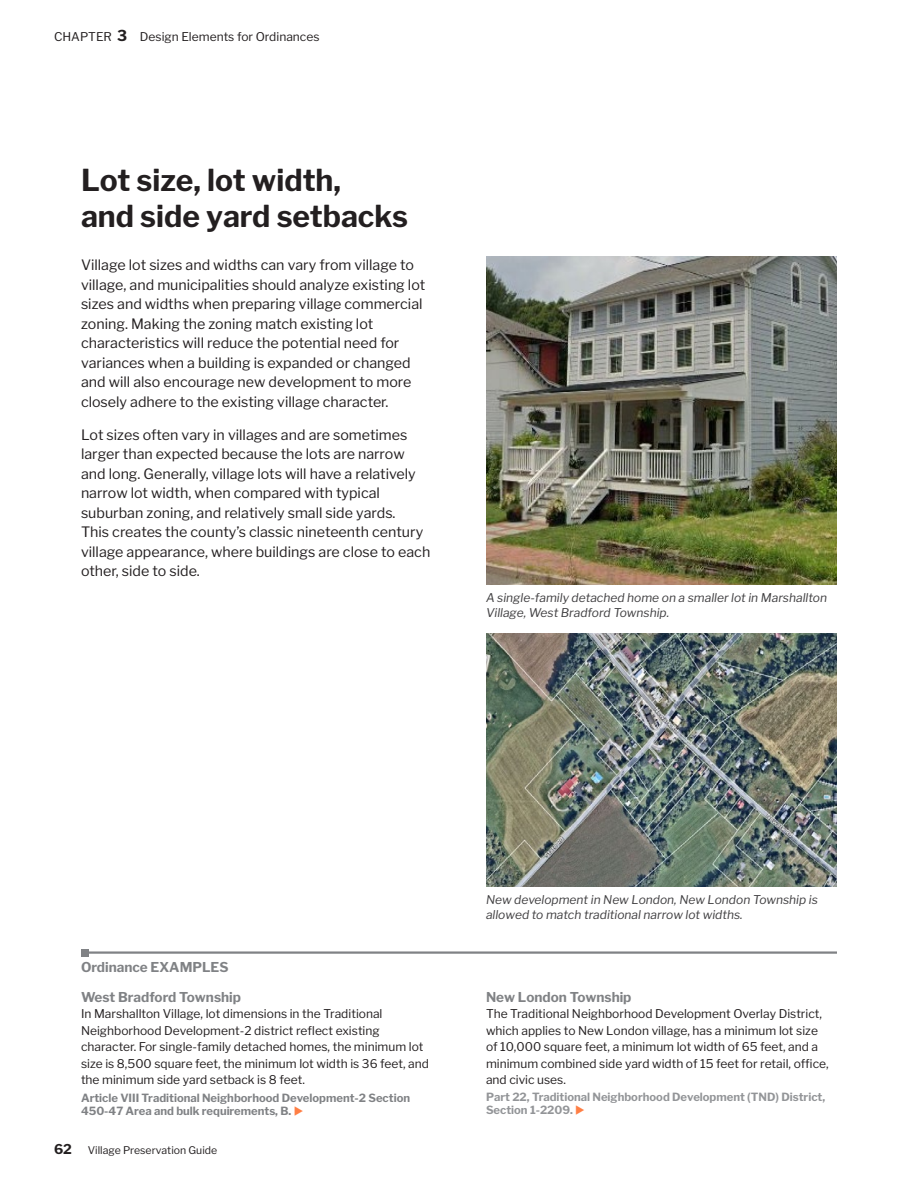
<style>
.page{position:relative;width:918px;height:1188px;background:#fff}
.page>*{position:absolute;margin:0;border:0;box-sizing:border-box;transform-origin:0 0}
.DG-_ch_3_big_header{font:700 30px "Libre Franklin";color:#231f20}
.Body_text{font:14.25px/19.5px "Libre Franklin";color:#231f20}
.Ordinance_description{font:700 13.5px "Libre Franklin";color:#808285}
.DG-_ch_3_headers_bottom_of_page{font:700 13.5px "Libre Franklin";color:#808285}
.t1{font:700 13.5px "Libre Franklin";color:#231f20}
.Ordinance_description-2{font:12px/16.5px "Libre Franklin";color:#231f20}
.DG-_Captions{font:italic 12px/15px "Libre Franklin";color:#403f41}
.Ordinance_title_gray{font:700 11.25px/13.5px "Libre Franklin";color:#808285}
.Ordinance_description-3{font:700 11.25px/12.8px "Libre Franklin";color:#939598}
.t2{font:10.5px "Libre Franklin";color:#231f20}
.s1{font-weight:700;font-size:15px}
.s2{color:#ff7f45}
</style>
<div class="page">
<hr style="left:85px;top:951px;width:752px;height:3px;background:#808285">
<div style="left:81px;top:949px;width:7px;height:7px;background:#808285"></div>
<img style="left:486px;top:256px;width:351px;height:329px">
<img style="left:486px;top:634px;width:351px;height:252px">
<p class="Ordinance_description-2" style="left:54px;top:29px;width:267px">CHAPTER <span class="s1">3</span> Design Elements for Ordinances</p>
<p class="DG-_ch_3_big_header" style="left:81px;top:162px;width:262px">Lot size, lot width,</p>
<p class="DG-_ch_3_big_header" style="left:81px;top:198px;width:328px">and side yard setbacks</p>
<p class="Body_text" style="left:81px;top:255px;width:346px">Village lot sizes and widths can vary from village to village, and municipalities should analyze existing lot sizes and widths when preparing village commercial zoning. Making the zoning match existing lot characteristics will reduce the potential need for variances when a building is expanded or changed and will also encourage new development to more closely adhere to the existing village character.</p>
<p class="Body_text" style="left:81px;top:425px;width:351px">Lot sizes often vary in villages and are sometimes larger than expected because the lots are narrow and long. Generally, village lots will have a relatively narrow lot width, when compared with typical suburban zoning, and relatively small side yards.<br>This creates the county’s classic nineteenth century village appearance, where buildings are close to each other, side to side.</p>
<p class="DG-_Captions" style="left:486px;top:590px;width:343px">A single-family detached home on a smaller lot in Marshallton<br>Village, West Bradford Township.</p>
<p class="DG-_ch_3_headers_bottom_of_page" style="left:81px;top:959px;width:149px">Ordinance EXAMPLES</p>
<p class="Ordinance_description" style="left:81px;top:989px;width:162px">West Bradford Township</p>
<p class="Ordinance_description-2" style="left:81px;top:1005px;width:349px">In Marshallton Village, lot dimensions in the Traditional Neighborhood Development-2 district reflect existing character. For single-family detached homes, the minimum lot size is 8,500 square feet, the minimum lot width is 36 feet, and the minimum side yard setback is 8 feet.</p>
<p class="Ordinance_title_gray" style="left:81px;top:1091px;width:331px">Article VIII Traditional Neighborhood Development-2 Section<br>450-47 Area and bulk requirements, B. <span class="s2">◆</span></p>
<p class="t1" style="left:54px;top:1141px;width:19px">62</p>
<p class="t2" style="left:88px;top:1144px;width:131px">Village Preservation Guide</p>
<p class="DG-_Captions" style="left:486px;top:892px;width:333px">New development in New London, New London Township is allowed to match traditional narrow lot widths.</p>
<p class="Ordinance_description" style="left:486px;top:989px;width:147px">New London Township</p>
<p class="Ordinance_description-2" style="left:486px;top:1005px;width:344px">The Traditional Neighborhood Development Overlay District, which applies to New London village, has a minimum lot size of 10,000 square feet, a minimum lot width of 65 feet, and a minimum combined side yard width of 15 feet for retail, office, and civic uses.</p>
<p class="Ordinance_description-3" style="left:486px;top:1091px;width:341px">Part 22, Traditional Neighborhood Development (TND) District,<br>Section 1-2209. <span class="s2">◆</span></p>
</div>
